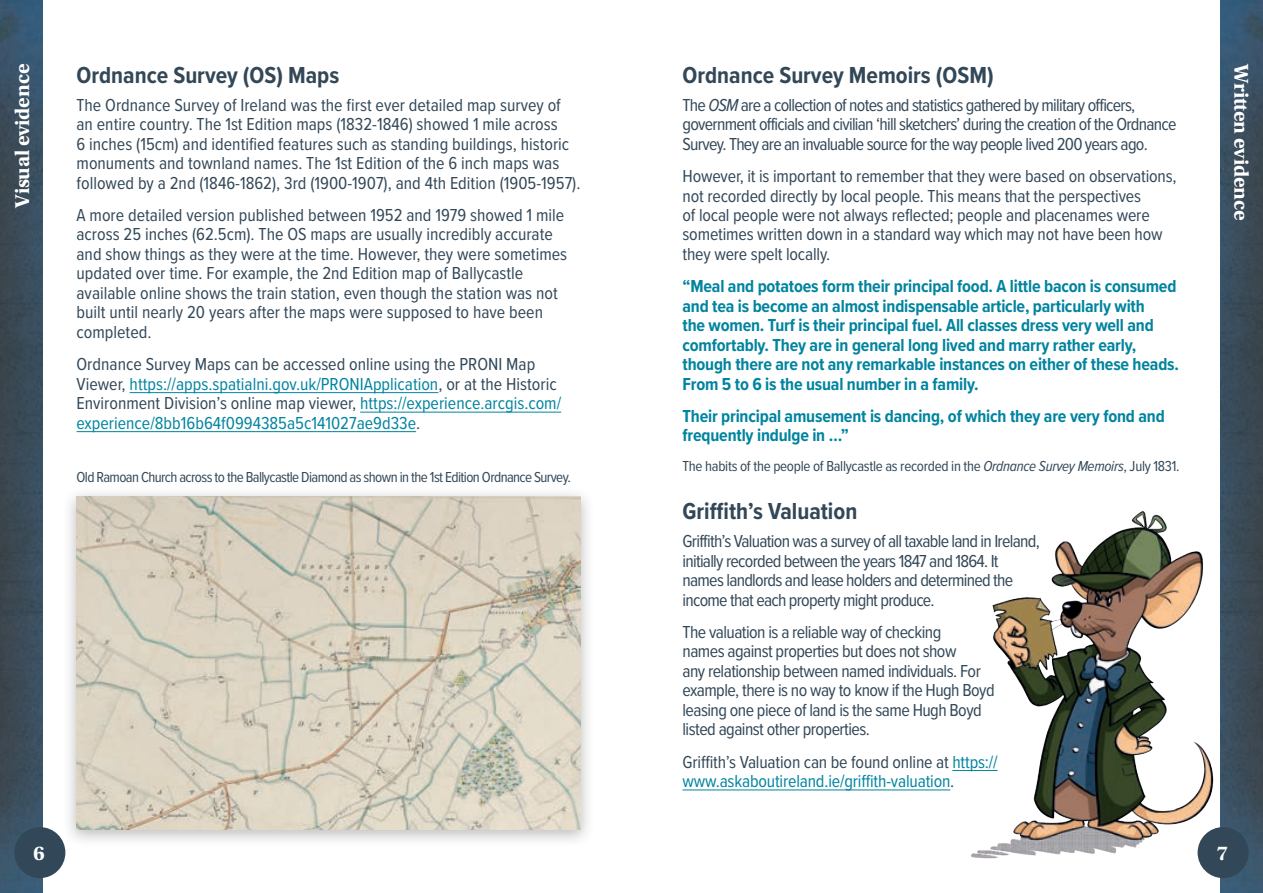
<style>
.page{position:relative;width:1263px;height:893px;background:#fff}
.page>*{position:absolute;margin:0;border:0;box-sizing:border-box;transform-origin:0 0}
.t1{font:700 24px "Proxima Nova Cond";color:#324757}
.t2{font:700 21px "Utopia Std";letter-spacing:-.01em;color:#fff}
.t3{font:18px/19.5px "Proxima Nova Cond";letter-spacing:-.01em;color:#324757}
.t4{font:700 18px/19.5px "Proxima Nova Cond";letter-spacing:-.01em;color:#00849f}
.t5{font:18px/19.5px "Proxima Nova Cond";letter-spacing:-.04em;color:#324757}
.t6{font:18px/19.5px "Proxima Nova Cond";color:#00849f}
.t7{font:18px/19.5px "Proxima Nova Cond";letter-spacing:-.03em;color:#324757}
.t8{font:15px "Proxima Nova Cond";letter-spacing:-.04em;color:#324757}
.t9{font:15px "Proxima Nova Cond";letter-spacing:-.02em;color:#324757}
.s1{color:#324757}
.s2{font-style:italic}
</style>
<div class="page">
<img style="left:0;top:0;width:42px;height:893px">
<img style="left:1220px;top:0;width:43px;height:893px">
<hr style="left:682px;top:789px;width:268px;height:1px;background:#00849f">
<hr style="left:130px;top:392px;width:308px;height:1px;background:#00849f">
<hr style="left:360px;top:412px;width:201px;height:1px;background:#00849f">
<hr style="left:77px;top:431px;width:339px;height:1px;background:#00849f">
<div style="left:62px;top:486px;width:533px;height:362px;background:#231f20;opacity:.3"></div>
<img style="left:77px;top:496px;width:503px;height:333px">
<img style="left:897px;top:500px;width:366px;height:367px">
<div style="left:14px;top:827px;width:51px;height:51px;background:#324757;border-radius:50%"></div>
<div style="left:1197px;top:827px;width:51px;height:51px;background:#324757;border-radius:50%"></div>
<p class="t2" style="left:10px;top:208px;width:145px;rotate:-90deg">Visual evidence</p>
<h1 class="t1" style="left:682px;top:57px;width:313px">Ordnance Survey Memoirs (OSM)</h1>
<h1 class="t1" style="left:77px;top:57px;width:264px">Ordnance Survey (OS) Maps</h1>
<p class="t3" style="left:77px;top:94px;width:505px">The Ordnance Survey of Ireland was the first ever detailed map survey of an entire country. The 1st Edition maps (1832-1846) showed 1 mile across<br>6 inches (15cm) and identified features such as standing buildings, historic monuments and townland names. The 1st Edition of the 6 inch maps was followed by a 2nd (1846-1862), 3rd (1900-1907), and 4th Edition (1905-1957).</p>
<p class="t3" style="left:77px;top:204px;width:492px">A more detailed version published between 1952 and 1979 showed 1 mile across 25 inches (62.5cm). The OS maps are usually incredibly accurate and show things as they were at the time. However, they were sometimes updated over time. For example, the 2nd Edition map of Ballycastle available online shows the train station, even though the station was not built until nearly 20 years after the maps were supposed to have been completed.</p>
<p class="t6" style="left:77px;top:354px;width:486px"><span class="s1">Ordnance Survey Maps can be accessed online using the PRONI Map Viewer,</span> https://apps.spatialni.gov.uk/PRONIApplication<span class="s1">, or at the Historic Environment Division’s online map viewer,</span> https://experience.arcgis.com/ experience/8bb16b64f0994385a5c141027ae9d33e<span class="s1">.</span></p>
<p class="t8" style="left:77px;top:466px;width:496px">Old Ramoan Church across to the Ballycastle Diamond as shown in the 1st Edition Ordnance Survey.</p>
<p class="t5" style="left:682px;top:94px;width:495px">The <span class="s2">OSM</span> are a collection of notes and statistics gathered by military officers, government officials and civilian ‘hill sketchers’ during the creation of the Ordnance<br>Survey. They are an invaluable source for the way people lived 200 years ago.</p>
<p class="t3" style="left:682px;top:166px;width:496px">However, it is important to remember that they were based on observations, not recorded directly by local people. This means that the perspectives<br>of local people were not always reflected; people and placenames were sometimes written down in a standard way which may not have been how they were spelt locally.</p>
<p class="t4" style="left:682px;top:276px;width:498px">“Meal and potatoes form their principal food. A little bacon is consumed and tea is become an almost indispensable article, particularly with<br>the women. Turf is their principal fuel. All classes dress very well and comfortably. They are in general long lived and marry rather early, though there are not any remarkable instances on either of these heads.<br>From 5 to 6 is the usual number in a family.</p>
<p class="t4" style="left:682px;top:406px;width:484px">Their principal amusement is dancing, of which they are very fond and frequently indulge in …”</p>
<p class="t9" style="left:682px;top:455px;width:498px">The habits of the people of Ballycastle as recorded in the <span class="s2">Ordnance Survey Memoirs</span>, July 1831.</p>
<h1 class="t1" style="left:682px;top:493px;width:176px">Griffith’s Valuation</h1>
<p class="t5" style="left:682px;top:531px;width:359px">Griffith’s Valuation was a survey of all taxable land in Ireland, initially recorded between the years 1847 and 1864. It names landlords and lease holders and determined the income that each property might produce.</p>
<p class="t7" style="left:682px;top:621px;width:314px">The valuation is a reliable way of checking<br>names against properties but does not show<br>any relationship between named individuals. For example, there is no way to know if the Hugh Boyd leasing one piece of land is the same Hugh Boyd listed against other properties.</p>
<p class="t6" style="left:682px;top:751px;width:317px"><span class="s1">Griffith’s Valuation can be found online at</span> https:// www.askaboutireland.ie/griffith-valuation<span class="s1">.</span></p>
<p class="t2" style="left:1253px;top:64px;width:158px;rotate:90deg">Written evidence</p>
<p class="t2" style="left:34px;top:841px;width:13px">6</p>
<p class="t2" style="left:1217px;top:841px;width:13px">7</p>
</div>
